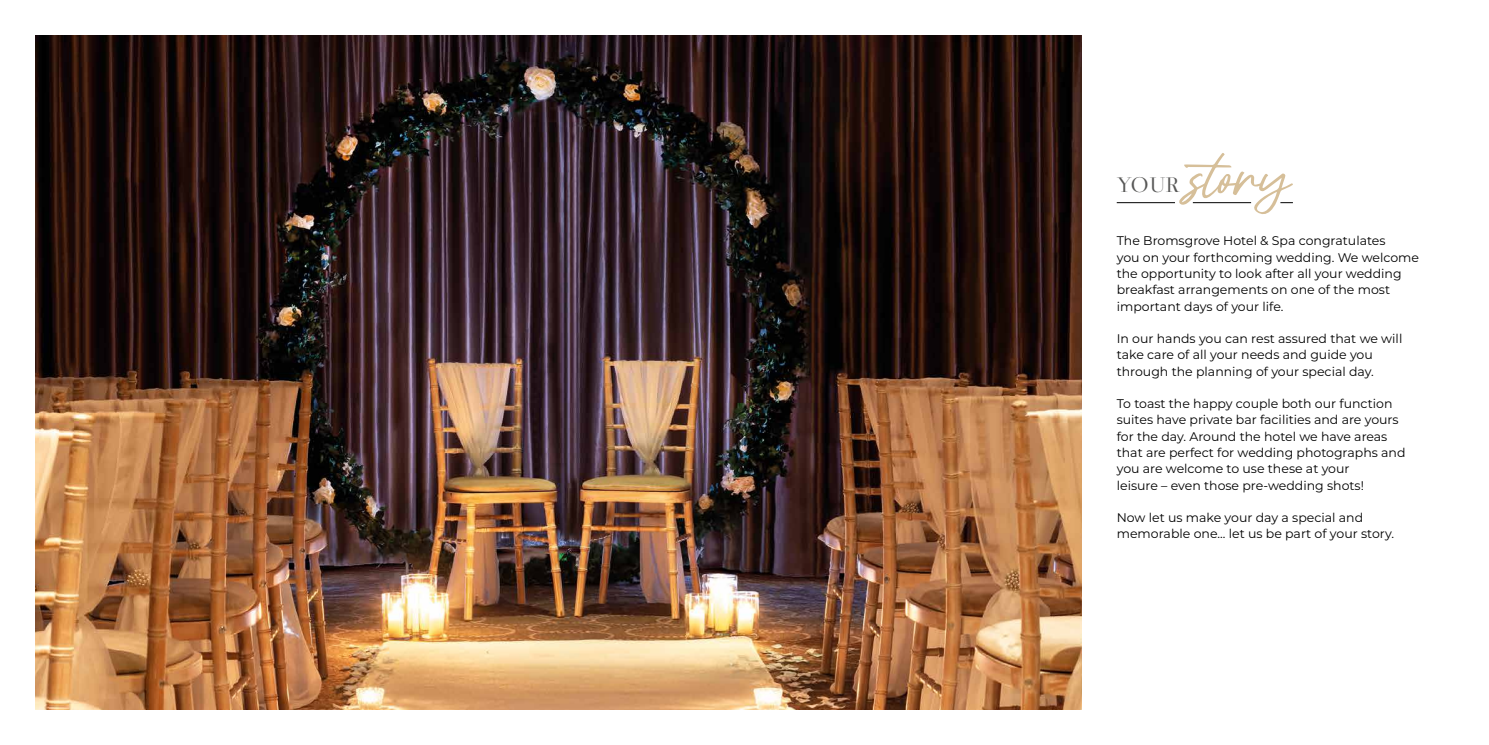
<style>
.page{position:relative;width:1489px;height:745px;background:#fff}
.page>*{position:absolute;margin:0;border:0;box-sizing:border-box;transform-origin:0 0}
.t1{font:72.5px "Maytra";color:#d6bf99}
.t2{font:22.5px "Medio";color:#575756}
.t3{font:12.5px/16.2px "Montserrat";color:#000}
</style>
<div class="page">
<img style="left:35px;top:35px;width:1046px;height:674px">
<hr style="left:1116px;top:202px;width:58px;height:1px;background:#000">
<hr style="left:1192px;top:202px;width:58px;height:1px;background:#000">
<svg style="left:1280px;top:202px;width:12px;height:1px"></svg>
<h1 class="t1" style="left:1190px;top:142px;width:103px">story</h1>
<h2 class="t2" style="left:1116px;top:176px;width:64px">YOUR</h2>
<p class="t3" style="left:1116px;top:232px;width:304px">The Bromsgrove Hotel &amp; Spa congratulates<br>you on your forthcoming wedding. We welcome the opportunity to look after all your wedding breakfast arrangements on one of the most important days of your life.</p>
<p class="t3" style="left:1116px;top:330px;width:287px">In our hands you can rest assured that we will take care of all your needs and guide you through the planning of your special day.</p>
<p class="t3" style="left:1116px;top:395px;width:290px">To toast the happy couple both our function suites have private bar facilities and are yours for the day. Around the hotel we have areas that are perfect for wedding photographs and you are welcome to use these at your<br>leisure – even those pre-wedding shots!</p>
<p class="t3" style="left:1116px;top:508px;width:279px">Now let us make your day a special and memorable one... let us be part of your story.</p>
</div>
